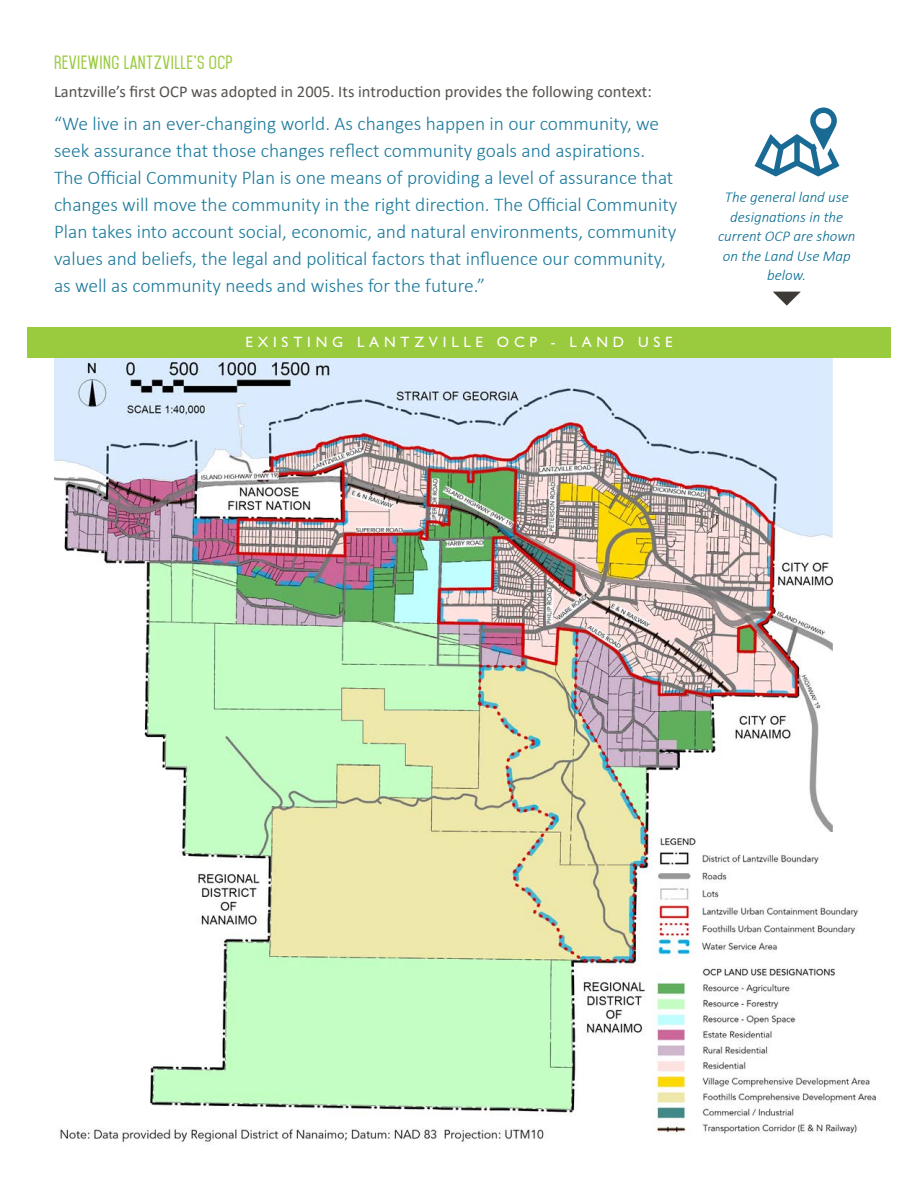
<style>
.page{position:relative;width:918px;height:1188px;background:#fff}
.page>*{position:absolute;margin:0;border:0;box-sizing:border-box;transform-origin:0 0}
.Info_text{font:300 19.5px/27px "Calibri";color:#1a799b}
.body{font:16.5px "Calibri";color:#55524f}
.Heading_1{font:600 16.5px "Mohave";letter-spacing:.025em;color:#9aca3d}
.Sidebar{font:italic 300 15px/19.5px "Calibri";color:#006a8f;text-align:center}
.t1{font:15px "Gill Sans Std";letter-spacing:.32em;color:#fff}
</style>
<div class="page">
<img style="left:54px;top:357px;width:779px;height:788px">
<img style="left:652px;top:833px;width:206px;height:130px">
<img style="left:652px;top:963px;width:224px;height:177px">
<div style="left:27px;top:327px;width:864px;height:30px;background:#9aca3d"></div>
<svg style="left:773px;top:292px;width:28px;height:14px"></svg>
<svg style="left:755px;top:107px;width:85px;height:70px"></svg>
<p class="Heading_1" style="left:54px;top:52px;width:180px">REVIEWING LANTZVILLE’S OCP</p>
<p class="body" style="left:54px;top:80px;width:599px">Lantzville’s first OCP was adopted in 2005. Its introduction provides the following context:</p>
<p class="Info_text" style="left:54px;top:110px;width:625px">“We live in an ever-changing world. As changes happen in our community, we seek assurance that those changes reflect community goals and aspirations.<br>The Official Community Plan is one means of providing a level of assurance that changes will move the community in the right direction. The Official Community Plan takes into account social, economic, and natural environments, community values and beliefs, the legal and political factors that influence our community, as well as community needs and wishes for the future.”</p>
<p class="t1" style="left:245px;top:333px;width:429px">EXISTING LANTZVILLE OCP - LAND USE</p>
<p class="Sidebar" style="left:718px;top:187px;width:139px">The general land use designations in the current OCP are shown on the Land Use Map below.</p>
</div>
